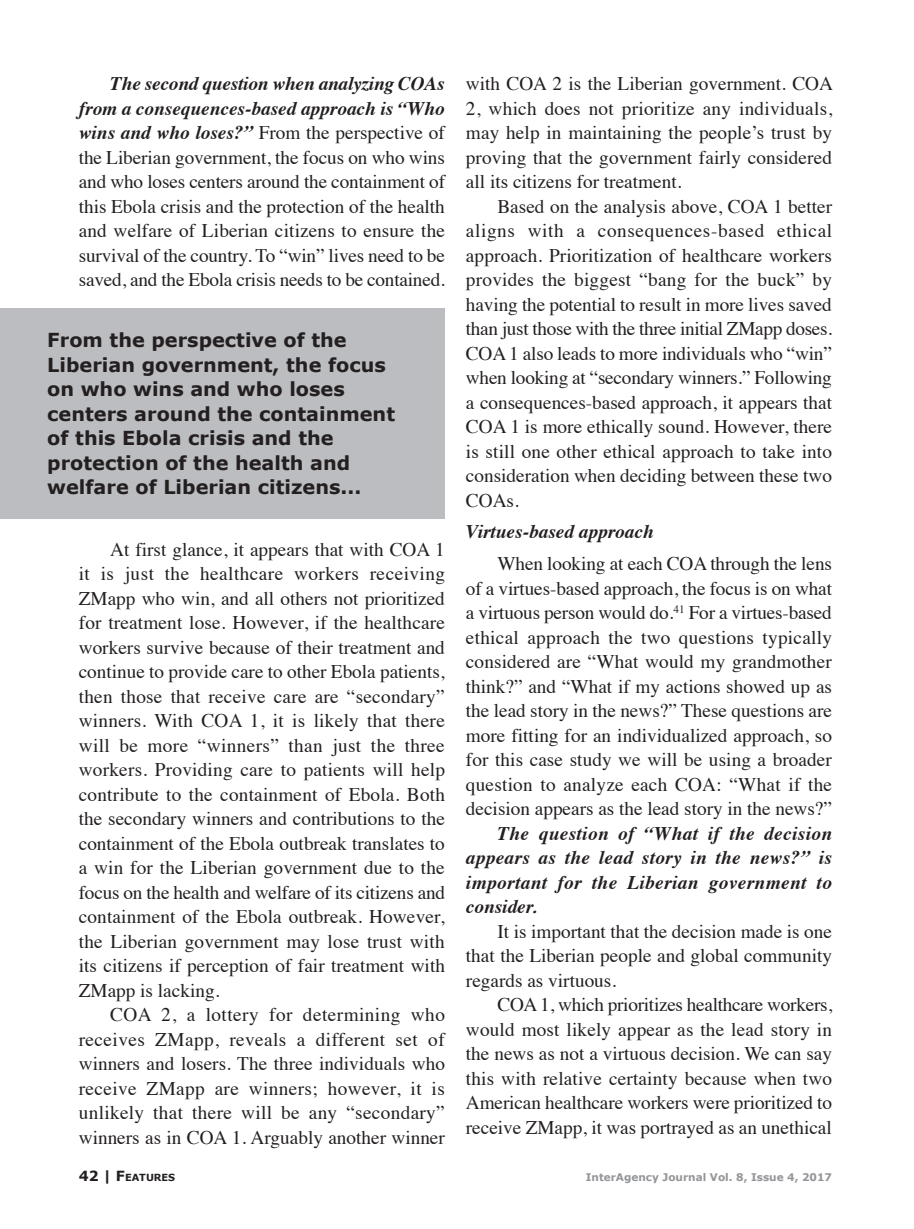
<style>
.page{position:relative;width:914px;height:1229px;background:#fff}
.page>*{position:absolute;margin:0;border:0;box-sizing:border-box;transform-origin:0 0}
.t1{font:19.25px/24.5px "Times";color:#231f20;text-align:justify}
.Left_Pull_Quote{font:700 19.25px/24.5px "Verdana";color:#231f20}
.Subhead2{font:italic 700 19.25px/24.5px "Times";letter-spacing:.02em;color:#231f20;text-align:justify}
.Subhead2-2{font:italic 700 19.25px "Times";color:#231f20}
.t2{font:700 10.5px "Verdana";color:#939598}
.t3{font:700 9.8px "Verdana";color:#231f20}
.s1{font-weight:700;font-style:italic}
.s2{font-size:14px}
</style>
<div class="page">
<div style="left:0;top:308px;width:445px;height:210px;background:#bcbdc0"></div>
<p class="t1" style="left:79px;top:70px;width:368px;text-indent:32px"><span class="s1">The second question when analyzing COAs from a consequences-based approach is “Who wins and who loses?”</span> From the perspective of the Liberian government, the focus on who wins and who loses centers around the containment of this Ebola crisis and the protection of the health and welfare of Liberian citizens to ensure the survival of the country. To “win” lives need to be saved, and the Ebola crisis needs to be contained.</p>
<p class="Left_Pull_Quote" style="left:47px;top:327px;width:349px">From the perspective of the<br>Liberian government, the focus on who wins and who loses centers around the containment of this Ebola crisis and the protection of the health and welfare of Liberian citizens...</p>
<p class="t1" style="left:79px;top:535px;width:368px;text-indent:32px">At first glance, it appears that with COA 1 it is just the healthcare workers receiving ZMapp who win, and all others not prioritized for treatment lose. However, if the healthcare workers survive because of their treatment and continue to provide care to other Ebola patients, then those that receive care are “secondary” winners. With COA 1, it is likely that there will be more “winners” than just the three workers. Providing care to patients will help contribute to the containment of Ebola. Both the secondary winners and contributions to the containment of the Ebola outbreak translates to a win for the Liberian government due to the focus on the health and welfare of its citizens and containment of the Ebola outbreak. However, the Liberian government may lose trust with its citizens if perception of fair treatment with ZMapp is lacking.</p>
<p class="t1" style="left:79px;top:1001px;width:368px;text-indent:32px">COA 2, a lottery for determining who receives ZMapp, reveals a different set of winners and losers. The three individuals who receive ZMapp are winners; however, it is unlikely that there will be any “secondary” winners as in COA 1. Arguably another winner</p>
<p class="t1" style="left:466px;top:70px;width:368px">with COA 2 is the Liberian government. COA 2, which does not prioritize any individuals, may help in maintaining the people’s trust by proving that the government fairly considered all its citizens for treatment.</p>
<p class="t1" style="left:466px;top:192px;width:368px;text-indent:32px">Based on the analysis above, COA 1 better aligns with a consequences-based ethical approach. Prioritization of healthcare workers provides the biggest “bang for the buck” by having the potential to result in more lives saved than just those with the three initial ZMapp doses.<br>COA 1 also leads to more individuals who “win” when looking at “secondary winners.” Following a consequences-based approach, it appears that COA 1 is more ethically sound. However, there is still one other ethical approach to take into consideration when deciding between these two COAs.</p>
<p class="Subhead2-2" style="left:466px;top:513px;width:189px">Virtues-based approach</p>
<p class="t1" style="left:466px;top:550px;width:368px;text-indent:32px">When looking at each COA through the lens of a virtues-based approach, the focus is on what a virtuous person would do.<sup>41</sup> For a virtues-based ethical approach the two questions typically considered are “What would my grandmother think?” and “What if my actions showed up as the lead story in the news?” These questions are more fitting for an individualized approach, so for this case study we will be using a broader question to analyze each COA: “What if the decision appears as the lead story in the news?”</p>
<p class="Subhead2" style="left:466px;top:819px;width:368px;text-indent:32px">The question of “What if the decision appears as the lead story in the news?” is important for the Liberian government to consider.</p>
<p class="t1" style="left:466px;top:917px;width:367px;text-indent:32px">It is important that the decision made is one that the Liberian people and global community regards as virtuous.</p>
<p class="t1" style="left:466px;top:991px;width:368px;text-indent:32px">COA 1, which prioritizes healthcare workers, would most likely appear as the lead story in the news as not a virtuous decision. We can say this with relative certainty because when two American healthcare workers were prioritized to receive ZMapp, it was portrayed as an unethical</p>
<p class="t3" style="left:79px;top:1171px;width:98px"><span class="s2">42 |</span> <span class="s2">F</span>EATURES</p>
<p class="t2" style="left:585px;top:1170px;width:248px">InterAgency Journal Vol. 8, Issue 4, 2017</p>
</div>
